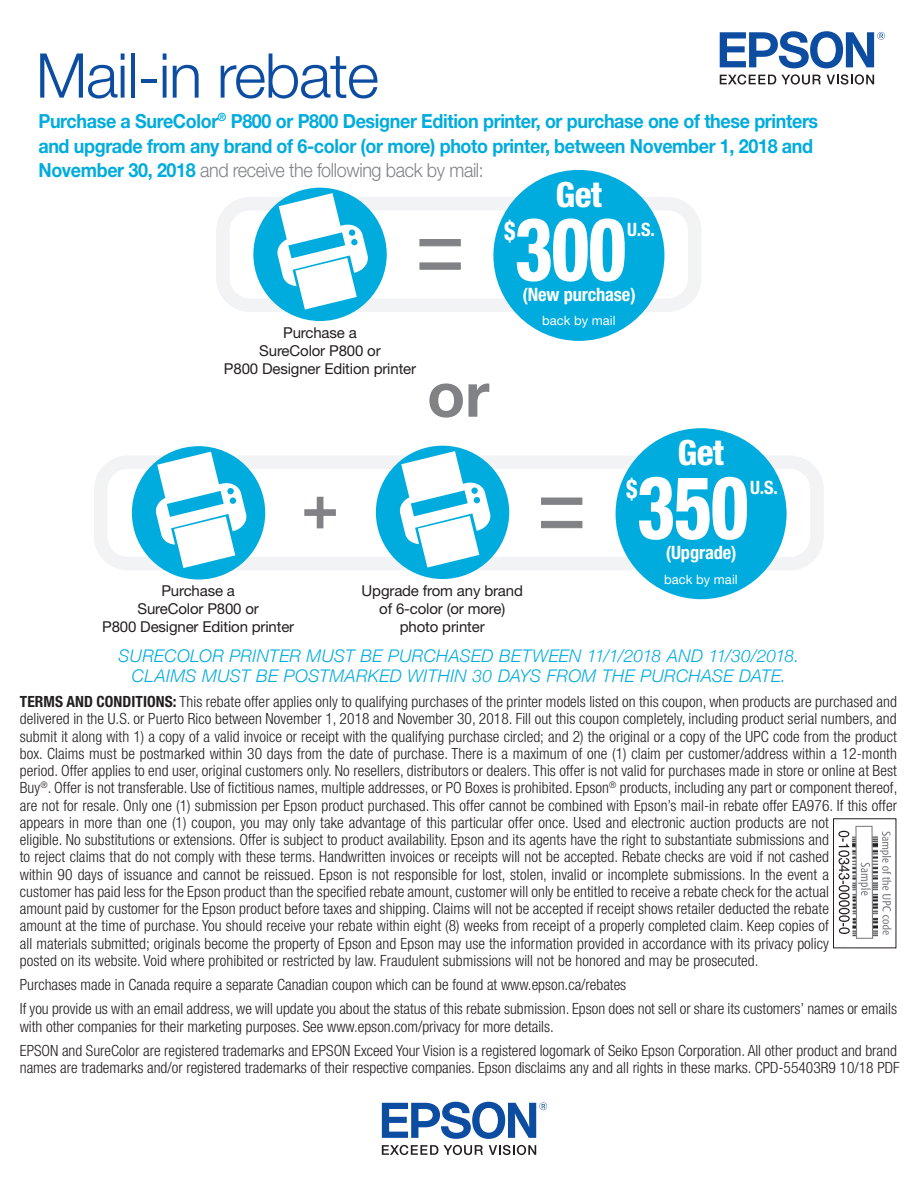
<style>
.page{position:relative;width:918px;height:1188px;background:#fff}
.page>*{position:absolute;margin:0;border:0;box-sizing:border-box;transform-origin:0 0}
.t1{font:800 condensed 87.3px "Helvetica Neue LT Std";letter-spacing:-.025em;color:#fff;scale:.85 1}
.t2{font:700 62.55px "Helvetica Neue LT Std";color:#808285}
.t3{font:300 61.8px "Helvetica Neue LT Std";letter-spacing:-.02em;color:#0d4da1}
.t4{font:800 condensed 34.8px "Helvetica Neue LT Std";letter-spacing:-.01em;color:#fff}
.t5{font:800 condensed 26.1px "Helvetica Neue LT Std";color:#fff;scale:.85 1}
.t6{font:700 19.5px/24.8px "Helvetica Neue LT Std";letter-spacing:-.02em;color:#00acdd;scale:.92 1}
.t7{font:700 condensed 18.45px "Helvetica Neue LT Std";letter-spacing:-.01em;color:#fff}
.t8{font:italic 300 17.4px/20.9px "Helvetica Neue";letter-spacing:.02em;color:#00acdd;text-align:center}
.t9{font:300 condensed 15.45px/17.2px "Helvetica Neue LT Std";letter-spacing:.005em;color:#231f20}
.t10{font:15px/18px "Helvetica Neue LT Std";letter-spacing:-.01em;color:#231f20;text-align:center}
.t11{font:12.9px "Helvetica Neue LT Std";letter-spacing:.01em;color:#fff}
.s1{font-weight:300;color:#808285}
.s2{font-weight:700}
</style>
<div class="page">
<div style="left:216px;top:197px;width:485px;height:115px;border:14px solid #f2f3f4;border-radius:27px"></div>
<div style="left:94px;top:455px;width:730px;height:115px;border:14px solid #f2f3f4;border-radius:27px"></div>
<svg style="left:720px;top:74px;width:101px;height:11px"></svg>
<svg style="left:827px;top:74px;width:47px;height:11px"></svg>
<svg style="left:720px;top:31px;width:165px;height:37px"></svg>
<svg style="left:382px;top:1145px;width:101px;height:10px"></svg>
<svg style="left:489px;top:1145px;width:47px;height:10px"></svg>
<svg style="left:382px;top:1102px;width:165px;height:37px"></svg>
<svg style="left:541px;top:497px;width:42px;height:31px"></svg>
<svg style="left:419px;top:239px;width:42px;height:31px"></svg>
<div style="left:833px;top:818px;width:63px;height:130px;border:1px solid #231f20"></div>
<img style="left:842px;top:836px;width:35px;height:111px">
<svg style="left:880px;top:832px;width:12px;height:103px"></svg>
<svg style="left:838px;top:825px;width:36px;height:121px"></svg>
<div style="left:253px;top:188px;width:134px;height:133px;background:#00acdd;border-radius:50%"></div>
<svg style="left:276px;top:193px;width:93px;height:121px"></svg>
<div style="left:493px;top:170px;width:171px;height:171px;background:#00acdd;border-radius:50%"></div>
<div style="left:616px;top:428px;width:171px;height:171px;background:#00acdd;border-radius:50%"></div>
<div style="left:132px;top:446px;width:133px;height:134px;background:#00acdd;border-radius:50%"></div>
<svg style="left:155px;top:452px;width:93px;height:120px"></svg>
<div style="left:376px;top:446px;width:133px;height:133px;background:#00acdd;border-radius:50%"></div>
<svg style="left:399px;top:451px;width:93px;height:121px"></svg>
<h3 class="t3" style="left:36px;top:38px;width:345px">Mail-in rebate</h3>
<p class="t6" style="left:38px;top:108px;width:849px">Purchase a SureColor<sup>®</sup> P800 or P800 Designer Edition printer, or purchase one of these printers and upgrade from any brand of 6-color (or more) photo printer, between November 1, 2018 and<br>November 30, 2018 <span class="s1">and receive the following back by mail:</span></p>
<h3 class="t4" style="left:556px;top:173px;width:48px">Get</h3>
<p class="t10" style="left:224px;top:323px;width:194px">Purchase a<br>SureColor P800 or<br>P800 Designer Edition printer</p>
<h2 class="t2" style="left:427px;top:356px;width:64px">or</h2>
<h2 class="t2" style="left:301px;top:467px;width:39px">+</h2>
<h1 class="t1" style="left:514px;top:195px;width:134px">300</h1>
<p class="t7" style="left:523px;top:283px;width:115px">(New purchase)</p>
<h3 class="t5" style="left:504px;top:214px;width:15px">$</h3>
<p class="t7" style="left:627px;top:218px;width:29px">U.S.</p>
<p class="t11" style="left:542px;top:313px;width:75px">back by mail</p>
<h3 class="t4" style="left:678px;top:431px;width:48px">Get</h3>
<h1 class="t1" style="left:637px;top:454px;width:134px">350</h1>
<p class="t7" style="left:666px;top:541px;width:72px">(Upgrade)</p>
<h3 class="t5" style="left:626px;top:473px;width:15px">$</h3>
<p class="t7" style="left:750px;top:476px;width:29px">U.S.</p>
<p class="t10" style="left:102px;top:582px;width:194px">Purchase a<br>SureColor P800 or<br>P800 Designer Edition printer</p>
<p class="t10" style="left:362px;top:582px;width:163px">Upgrade from any brand of 6-color (or more) photo printer</p>
<p class="t11" style="left:664px;top:571px;width:75px">back by mail</p>
<p class="t8" style="left:119px;top:644px;width:682px">SURECOLOR PRINTER MUST BE PURCHASED BETWEEN 11/1/2018 AND 11/30/2018.<br>CLAIMS MUST BE POSTMARKED WITHIN 30 DAYS FROM THE PURCHASE DATE.</p>
<p class="t9" style="left:20px;top:693px;width:879px"><span class="s2">TERMS AND CONDITIONS:</span> This rebate offer applies only to qualifying purchases of the printer models listed on this coupon, when products are purchased and delivered in the U.S. or Puerto Rico between November 1, 2018 and November 30, 2018. Fill out this coupon completely, including product serial numbers, and submit it along with 1) a copy of a valid invoice or receipt with the qualifying purchase circled; and 2) the original or a copy of the UPC code from the product box. Claims must be postmarked within 30 days from the date of purchase. There is a maximum of one (1) claim per customer/address within a 12-month period. Offer applies to end user, original customers only. No resellers, distributors or dealers. This offer is not valid for purchases made in store or online at Best Buy<sup>®</sup>. Offer is not transferable. Use of fictitious names, multiple addresses, or PO Boxes is prohibited. Epson<sup>®</sup> products, including any part or component thereof, are not for resale. Only one (1) submission per Epson product purchased. This offer cannot be combined with Epson’s mail-in rebate offer EA976. If this offer appears in more than one (1) coupon, you may only take advantage of this particular offer once. Used and electronic auction products are not<br>eligible. No substitutions or extensions. Offer is subject to product availability. Epson and its agents have the right to substantiate submissions and<br>to reject claims that do not comply with these terms. Handwritten invoices or receipts will not be accepted. Rebate checks are void if not cashed<br>within 90 days of issuance and cannot be reissued. Epson is not responsible for lost, stolen, invalid or incomplete submissions. In the event a<br>customer has paid less for the Epson product than the specified rebate amount, customer will only be entitled to receive a rebate check for the actual<br>amount paid by customer for the Epson product before taxes and shipping. Claims will not be accepted if receipt shows retailer deducted the rebate<br>amount at the time of purchase. You should receive your rebate within eight (8) weeks from receipt of a properly completed claim. Keep copies of<br>all materials submitted; originals become the property of Epson and Epson may use the information provided in accordance with its privacy policy<br>posted on its website. Void where prohibited or restricted by law. Fraudulent submissions will not be honored and may be prosecuted.</p>
<p class="t9" style="left:20px;top:972px;width:879px;line-height:24.3px">Purchases made in Canada require a separate Canadian coupon which can be found at www.epson.ca/rebates<br>If you provide us with an email address, we will update you about the status of this rebate submission. Epson does not sell or share its customers’ names or emails</p>
<p class="t9" style="left:20px;top:1014px;width:879px;line-height:24.3px">with other companies for their marketing purposes. See www.epson.com/privacy for more details.<br>EPSON and SureColor are registered trademarks and EPSON Exceed Your Vision is a registered logomark of Seiko Epson Corporation. All other product and brand</p>
<p class="t9" style="left:20px;top:1059px;width:881px">names are trademarks and/or registered trademarks of their respective companies. Epson disclaims any and all rights in these marks. CPD-55403R9 10/18 PDF</p>
</div>
